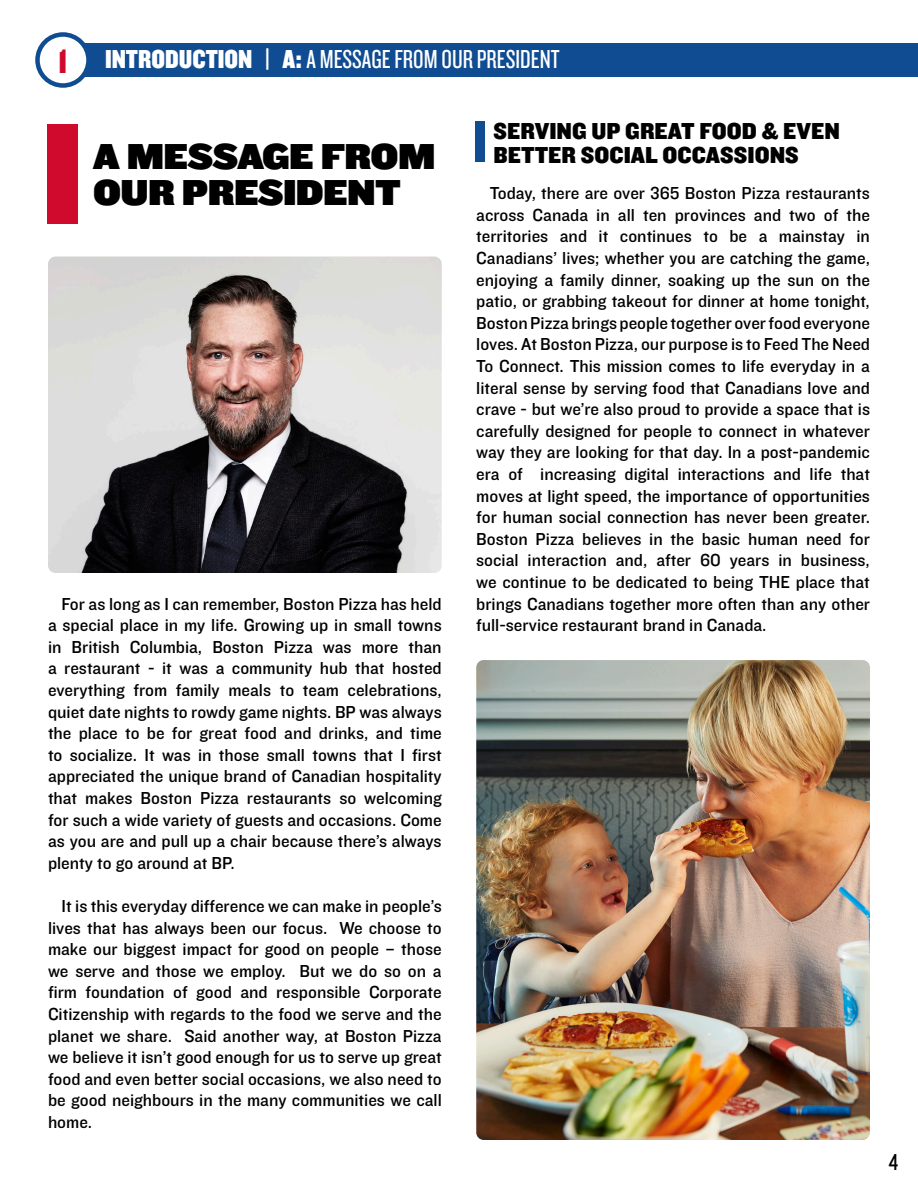
<style>
.page{position:relative;width:918px;height:1188px;background:#fff}
.page>*{position:absolute;margin:0;border:0;box-sizing:border-box;transform-origin:0 0}
.t1{font:37.5px/36px "Knockout 92 Ultmt Cruiserwt";color:#000}
.t2{font:35.25px "Knockout 70 Full Welterwt";color:#cf0a2c}
.t3{font:27px "Knockout 28 Junior Feathrwt";color:#fff}
.t4{font:24px "Knockout 71 Full Middlewt";color:#000}
.t5{font:24px "Knockout 29 Junior Ltweight";color:#000}
.t6{font:18px/21.6px "Knockout 31 Junior Middlewt";color:#000;text-align:justify}
.s1{font-family:"Knockout 70 Full Welterwt"}
.s2{font-family:"Knockout 72 Full Cruiserwt"}
</style>
<div class="page">
<div style="left:74px;top:43px;width:844px;height:34px;background:#104c91"></div>
<div style="left:38px;top:34px;width:50px;height:52px;background:#fff;border-radius:50%"></div>
<div style="left:35px;top:32px;width:56px;height:56px;border:4px solid #104c91;border-radius:50%"></div>
<div style="left:48px;top:124px;width:30px;height:100px;background:#cf0a2c"></div>
<div style="left:476px;top:121px;width:9px;height:41px;background:#104c91"></div>
<img style="left:48px;top:256px;width:394px;height:317px">
<img style="left:476px;top:660px;width:394px;height:480px">
<p class="t2" style="left:58px;top:38px;width:12px">1</p>
<p class="t3" style="left:105px;top:43px;width:456px"><span class="s1">INTRODUCTION | A</span><span class="s2">:</span> A MESSAGE FROM OUR PRESIDENT</p>
<p class="t1" style="left:93px;top:137px;width:343px">A MESSAGE FROM<br>OUR PRESIDENT</p>
<p class="t6" style="left:48px;top:592px;width:395px;text-indent:14px">For as long as I can remember, Boston Pizza has held a special place in my life. Growing up in small towns in British Columbia, Boston Pizza was more than a restaurant - it was a community hub that hosted everything from family meals to team celebrations, quiet date nights to rowdy game nights. BP was always the place to be for great food and drinks, and time to socialize. It was in those small towns that I first appreciated the unique brand of Canadian hospitality that makes Boston Pizza restaurants so welcoming for such a wide variety of guests and occasions. Come as you are and pull up a chair because there’s always plenty to go around at BP.</p>
<p class="t6" style="left:48px;top:894px;width:395px;text-indent:14px">It is this everyday difference we can make in people’s lives that has always been our focus. We choose to make our biggest impact for good on people – those we serve and those we employ. But we do so on a firm foundation of good and responsible Corporate Citizenship with regards to the food we serve and the planet we share. Said another way, at Boston Pizza we believe it isn’t good enough for us to serve up great food and even better social occasions, we also need to be good neighbours in the many communities we call home.</p>
<p class="t4" style="left:494px;top:115px;width:348px">SERVING UP GREAT FOOD &amp; EVEN</p>
<p class="t4" style="left:494px;top:139px;width:307px">BETTER SOCIAL OCCASSIONS</p>
<p class="t6" style="left:476px;top:182px;width:395px;text-indent:14px">Today, there are over 365 Boston Pizza restaurants across Canada in all ten provinces and two of the territories and it continues to be a mainstay in Canadians’ lives; whether you are catching the game, enjoying a family dinner, soaking up the sun on the patio, or grabbing takeout for dinner at home tonight, Boston Pizza brings people together over food everyone loves. At Boston Pizza, our purpose is to Feed The Need To Connect. This mission comes to life everyday in a literal sense by serving food that Canadians love and crave - but we’re also proud to provide a space that is carefully designed for people to connect in whatever way they are looking for that day. In a post-pandemic era of increasing digital interactions and life that moves at light speed, the importance of opportunities for human social connection has never been greater.<br>Boston Pizza believes in the basic human need for social interaction and, after 60 years in business, we continue to be dedicated to being THE place that brings Canadians together more often than any other full-service restaurant brand in Canada.</p>
<p class="t5" style="left:889px;top:1146px;width:11px">4</p>
</div>
